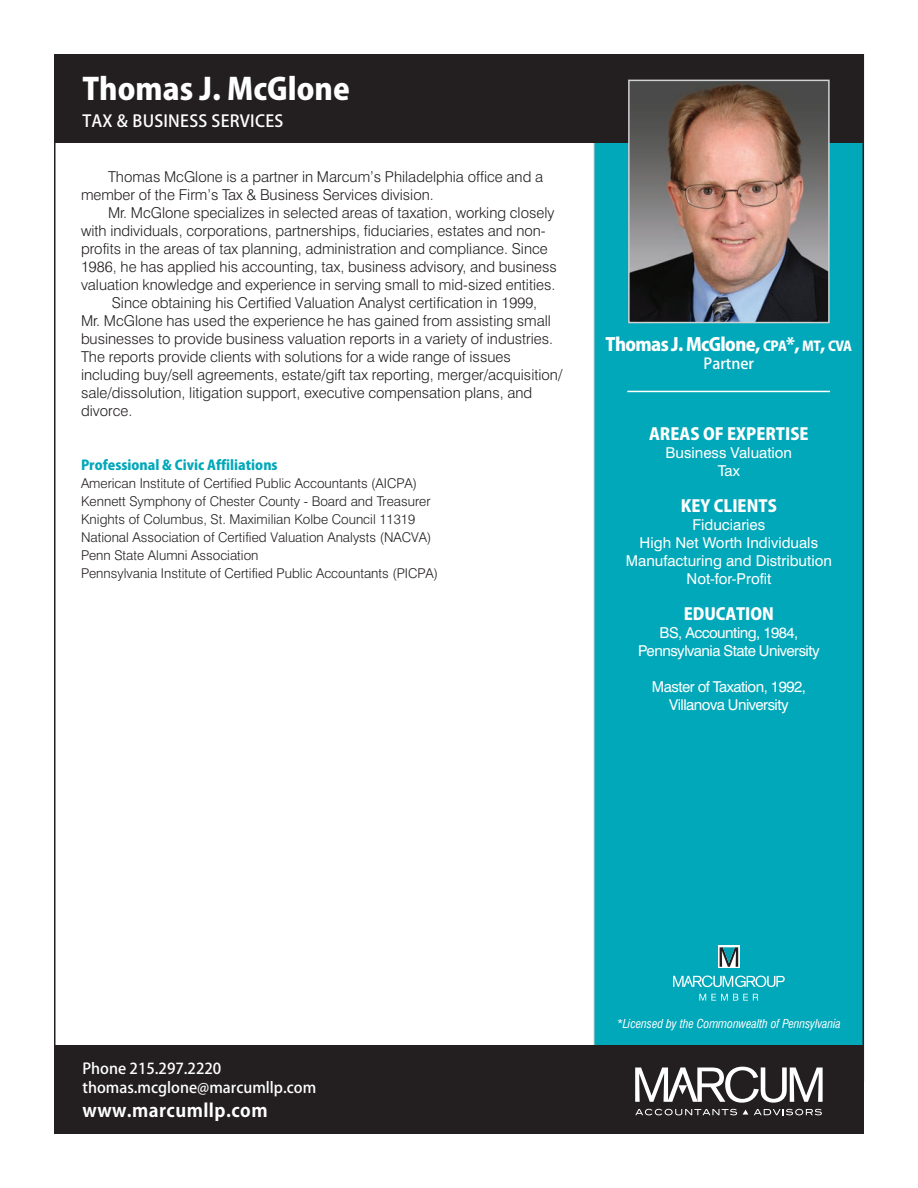
<style>
.page{position:relative;width:918px;height:1188px;background:#fff}
.page>*{position:absolute;margin:0;border:0;box-sizing:border-box;transform-origin:0 0}
.t1{font:800 30px "Koz Go Pr 6 N";color:#fff}
.t2{font:800 18px "Koz Go Pr 6 N";letter-spacing:-.035em;color:#fff}
.t3{font:700 18px "Koz Go Pr 6 N";letter-spacing:.025em;color:#fff}
.t4{font:800 16.5px "Koz Go Pr 6 N";color:#fff}
.t5{font:500 16.5px "Koz Go Pr 6 N";letter-spacing:.015em;color:#fff}
.t6{font:300 15px/18px "Swiss 721 BT";color:#231f20}
.t7{font:15px/18px "Swiss 721 BT";color:#fff;text-align:center}
.t8{font:15px/18px "Swiss 721 BT";letter-spacing:-.035em;color:#fff;text-align:center}
.t9{font:500 15px/19.5px "Koz Go Pr 6 N";color:#fff}
.t10{font:300 13.5px/18px "Swiss 721 BT";color:#231f20}
.t11{font:800 13.5px "Koz Go Pr 6 N";color:#00a8b9}
.t12{font:italic condensed 12px "Swiss 721 BT";letter-spacing:-.005em;color:#fff}
.s1{font-size:13.5px}
</style>
<div class="page">
<div style="left:594px;top:142px;width:270px;height:904px;background:#00a8b9"></div>
<hr style="left:594px;top:54px;width:1px;height:1027px;background:#d1d2d4">
<div style="left:54px;top:1045px;width:810px;height:89px;background:#231f20"></div>
<div style="left:54px;top:54px;width:810px;height:89px;background:#231f20"></div>
<img style="left:631px;top:83px;width:196px;height:237px">
<div style="left:628px;top:80px;width:202px;height:243px;border:2px solid #d1d2d4"></div>
<div style="left:718px;top:946px;width:22px;height:22px;background:linear-gradient(to bottom,#d3d2d3,#d8d7d8)"></div>
<svg style="left:720px;top:947px;width:18px;height:20px"></svg>
<svg style="left:673px;top:976px;width:112px;height:11px"></svg>
<svg style="left:699px;top:994px;width:59px;height:7px"></svg>
<svg style="left:635px;top:1109px;width:102px;height:6px"></svg>
<svg style="left:754px;top:1109px;width:68px;height:6px"></svg>
<svg style="left:635px;top:1067px;width:188px;height:36px"></svg>
<svg style="left:743px;top:1110px;width:5px;height:5px"></svg>
<hr style="left:627px;top:391px;width:203px;height:1px;background:#fff">
<h1 class="t1" style="left:82px;top:72px;width:269px">Thomas J. McGlone</h1>
<p class="t5" style="left:82px;top:112px;width:202px">tax &amp; business services</p>
<p class="t6" style="left:81px;top:168px;width:464px;text-indent:27px">Thomas McGlone is a partner in Marcum’s Philadelphia office and a member of the Firm’s Tax &amp; Business Services division.</p>
<p class="t6" style="left:108px;top:204px;width:448px">Mr. McGlone specializes in selected areas of taxation, working closely</p>
<p class="t6" style="left:81px;top:222px;width:466px">with individuals, corporations, partnerships, fiduciaries, estates and non-</p>
<p class="t6" style="left:81px;top:240px;width:468px">profits in the areas of tax planning, administration and compliance. Since</p>
<p class="t6" style="left:81px;top:257px;width:477px">1986, he has applied his accounting, tax, business advisory, and business</p>
<p class="t6" style="left:81px;top:275px;width:476px">valuation knowledge and experience in serving small to mid-sized entities.</p>
<p class="t6" style="left:112px;top:293px;width:427px">Since obtaining his Certified Valuation Analyst certification in 1999,</p>
<p class="t6" style="left:81px;top:311px;width:472px">Mr. McGlone has used the experience he has gained from assisting small</p>
<p class="t6" style="left:81px;top:329px;width:474px">businesses to provide business valuation reports in a variety of industries.</p>
<p class="t6" style="left:81px;top:347px;width:431px">The reports provide clients with solutions for a wide range of issues</p>
<p class="t6" style="left:81px;top:365px;width:483px">including buy/sell agreements, estate/gift tax reporting, merger/acquisition/</p>
<p class="t6" style="left:81px;top:383px;width:453px">sale/dissolution, litigation support, executive compensation plans, and</p>
<p class="t6" style="left:81px;top:401px;width:53px">divorce.</p>
<p class="t11" style="left:81px;top:457px;width:198px">professional &amp; civic affiliations</p>
<p class="t10" style="left:81px;top:474px;width:359px">American Institute of Certified Public Accountants (AICPA)<br>Kennett Symphony of Chester County - Board and Treasurer Knights of Columbus, St. Maximilian Kolbe Council 11319<br>National Association of Certified Valuation Analysts (NACVA)<br>Penn State Alumni Association<br>Pennsylvania Institute of Certified Public Accountants (PICPA)</p>
<p class="t2" style="left:606px;top:334px;width:248px">Thomas J. McGlone, <span class="s1">cpa</span>*, <span class="s1">MT</span>, <span class="s1">cva</span></p>
<p class="t9" style="left:704px;top:354px;width:52px">Partner</p>
<p class="t4" style="left:649px;top:425px;width:161px">areas of experTise</p>
<p class="t7" style="left:666px;top:444px;width:128px">Business Valuation<br>Tax</p>
<p class="t4" style="left:681px;top:497px;width:97px">Key clienTs</p>
<p class="t7" style="left:626px;top:516px;width:208px">Fiduciaries<br>High Net Worth Individuals<br>Manufacturing and Distribution<br>Not-for-Profit</p>
<p class="t4" style="left:684px;top:605px;width:92px">educaTion</p>
<p class="t8" style="left:638px;top:624px;width:183px">BS, Accounting, 1984,<br>Pennsylvania State University</p>
<p class="t8" style="left:652px;top:678px;width:156px">Master of Taxation, 1992,<br>Villanova University</p>
<p class="t9" style="left:82px;top:1059px;width:235px">Phone 215.297.2220 thomas.mcglone@marcumllp.com</p>
<p class="t3" style="left:82px;top:1100px;width:187px">www.marcumllp.com</p>
<p class="t12" style="left:617px;top:1016px;width:225px">*Licensed by the Commonwealth of Pennsylvania</p>
</div>
